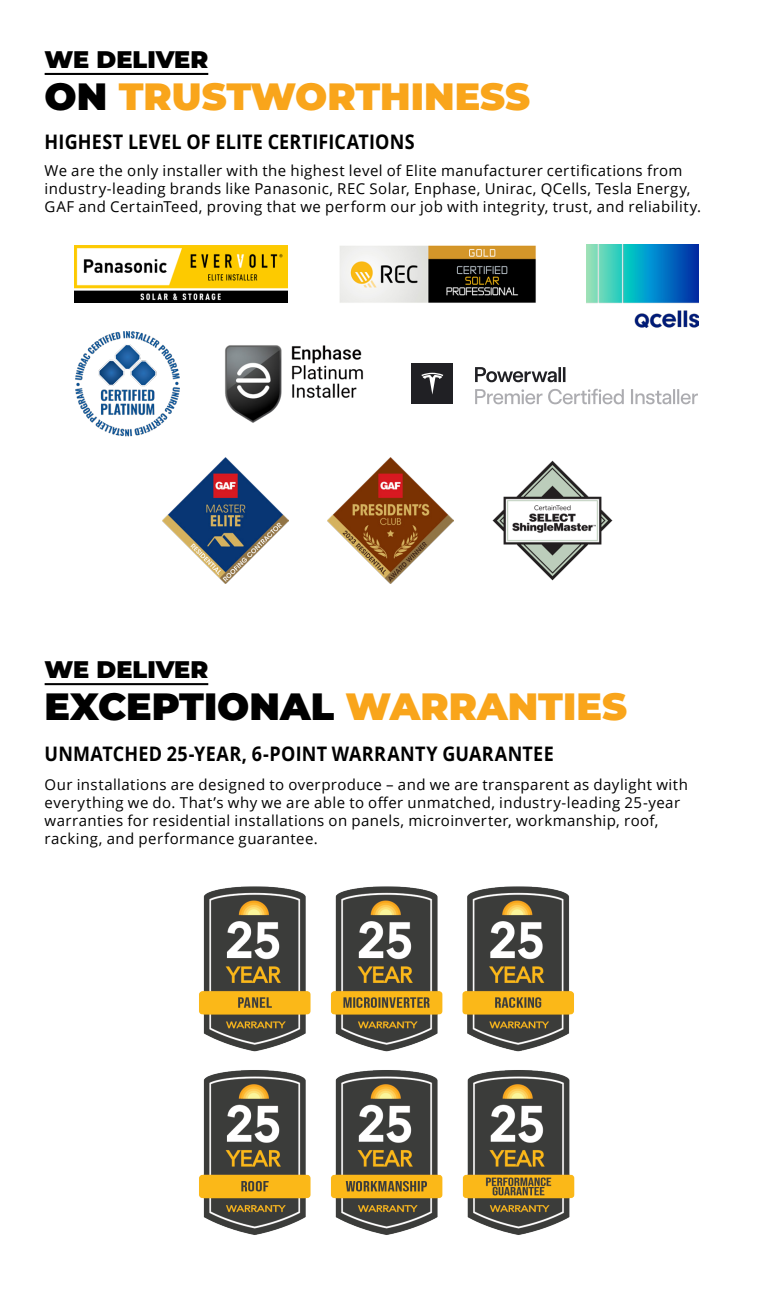
<style>
.page{position:relative;width:774px;height:1296px;background:#fff}
.page>*{position:absolute;margin:0;border:0;box-sizing:border-box;transform-origin:0 0}
.t1{font:900 38px "Montserrat";color:#000}
.t2{font:900 38px "Montserrat";color:#f9a51b}
.t3{font:900 24px "Montserrat";color:#000}
.t4{font:700 20px "Open Sans";letter-spacing:.015em;color:#000;scale:.9 1}
.t5{font:15px/18px "Open Sans";letter-spacing:.03em;color:#000}
.s1{color:#000}
.s2{color:#f9a51b}
</style>
<div class="page">
<hr style="left:45px;top:683px;width:163px;height:2px;background:#000">
<img style="left:199px;top:886px;width:376px;height:349px">
<hr style="left:45px;top:73px;width:163px;height:2px;background:#000">
<img style="left:75px;top:246px;width:213px;height:56px">
<img style="left:339px;top:245px;width:197px;height:58px">
<img style="left:586px;top:245px;width:112px;height:82px">
<img style="left:328px;top:458px;width:126px;height:126px">
<img style="left:163px;top:458px;width:126px;height:126px">
<img style="left:492px;top:460px;width:121px;height:121px">
<img style="left:75px;top:331px;width:105px;height:106px">
<img style="left:225px;top:345px;width:139px;height:78px">
<div style="left:412px;top:363px;width:41px;height:41px;background:#202024"></div>
<svg style="left:421px;top:373px;width:22px;height:22px"></svg>
<svg style="left:475px;top:367px;width:90px;height:15px"></svg>
<svg style="left:475px;top:389px;width:223px;height:15px"></svg>
<p class="t3" style="left:45px;top:42px;width:165px">WE DELIVER</p>
<p class="t2" style="left:45px;top:68px;width:487px"><span class="s1">ON</span> TRUSTWORTHINESS</p>
<p class="t4" style="left:45px;top:127px;width:413px">HIGHEST LEVEL OF ELITE CERTIFICATIONS</p>
<p class="t5" style="left:45px;top:161px;width:658px">We are the only installer with the highest level of Elite manufacturer certifications from industry-leading brands like Panasonic, REC Solar, Enphase, Unirac, QCells, Tesla Energy,<br>GAF and CertainTeed, proving that we perform our job with integrity, trust, and reliability.</p>
<p class="t3" style="left:45px;top:652px;width:165px">WE DELIVER</p>
<p class="t1" style="left:45px;top:678px;width:584px">EXCEPTIONAL <span class="s2">WARRANTIES</span></p>
<p class="t4" style="left:45px;top:739px;width:567px">UNMATCHED 25-YEAR, 6-POINT WARRANTY GUARANTEE</p>
<p class="t5" style="left:45px;top:775px;width:645px">Our installations are designed to overproduce – and we are transparent as daylight with everything we do. That’s why we are able to offer unmatched, industry-leading 25-year warranties for residential installations on panels, microinverter, workmanship, roof, racking, and performance guarantee.</p>
</div>
